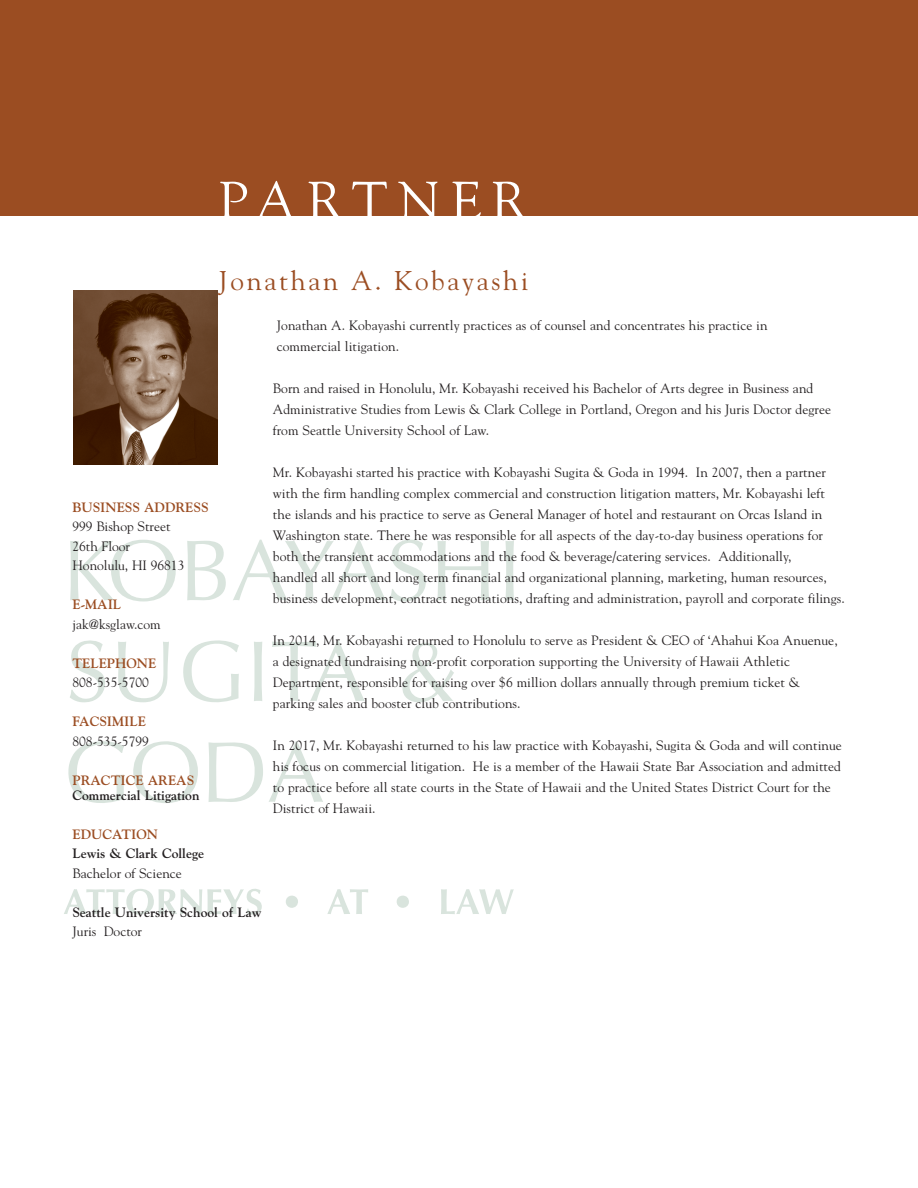
<style>
.page{position:relative;width:918px;height:1188px;background:#fff}
.page>*{position:absolute;margin:0;border:0;box-sizing:border-box;transform-origin:0 0}
.t1{font:54px "Goudy";letter-spacing:.2em;color:#fff}
.t2{font:27px "Goudy";letter-spacing:.1em;color:#9b4d22}
.t3{font:13.5px/21px "Goudy";letter-spacing:.005em;color:#231f20}
.t4{font:700 13.5px "Goudy";color:#231f20}
.t5{font:700 13.5px "Goudy";color:#9b4d22}
</style>
<div class="page">
<svg style="left:187px;top:541px;width:39px;height:60px"></svg>
<svg style="left:233px;top:539px;width:193px;height:63px"></svg>
<svg style="left:437px;top:541px;width:52px;height:59px"></svg>
<svg style="left:505px;top:541px;width:9px;height:59px"></svg>
<svg style="left:70px;top:540px;width:106px;height:61px"></svg>
<svg style="left:70px;top:640px;width:35px;height:63px"></svg>
<svg style="left:183px;top:640px;width:56px;height:62px"></svg>
<svg style="left:272px;top:640px;width:93px;height:61px"></svg>
<svg style="left:118px;top:642px;width:51px;height:60px"></svg>
<svg style="left:254px;top:642px;width:8px;height:59px"></svg>
<svg style="left:402px;top:643px;width:52px;height:60px"></svg>
<svg style="left:68px;top:741px;width:56px;height:62px"></svg>
<svg style="left:133px;top:741px;width:65px;height:62px"></svg>
<svg style="left:269px;top:741px;width:54px;height:61px"></svg>
<svg style="left:209px;top:742px;width:54px;height:60px"></svg>
<svg style="left:64px;top:889px;width:198px;height:26px"></svg>
<svg style="left:327px;top:889px;width:41px;height:25px"></svg>
<svg style="left:441px;top:889px;width:73px;height:25px"></svg>
<svg style="left:286px;top:895px;width:12px;height:13px"></svg>
<svg style="left:396px;top:895px;width:13px;height:13px"></svg>
<div style="left:0;top:0;width:918px;height:216px;background:#9b4d22"></div>
<img style="left:74px;top:290px;width:143px;height:174px">
<h1 class="t1" style="left:218px;top:167px;width:311px">PARTNER</h1>
<h2 class="t2" style="left:219px;top:264px;width:311px">Jonathan A. Kobayashi</h2>
<p class="t3" style="left:277px;top:315px;width:492px">Jonathan A. Kobayashi currently practices as of counsel and concentrates his practice in commercial litigation.</p>
<p class="t3" style="left:273px;top:378px;width:560px">Born and raised in Honolulu, Mr. Kobayashi received his Bachelor of Arts degree in Business and<br>Administrative Studies from Lewis &amp; Clark College in Portland, Oregon and his Juris Doctor degree from Seattle University School of Law.</p>
<p class="t3" style="left:273px;top:462px;width:573px">Mr. Kobayashi started his practice with Kobayashi Sugita &amp; Goda in 1994. In 2007, then a partner with the firm handling complex commercial and construction litigation matters, Mr. Kobayashi left the islands and his practice to serve as General Manager of hotel and restaurant on Orcas Island in Washington state. There he was responsible for all aspects of the day-to-day business operations for both the transient accommodations and the food &amp; beverage/catering services. Additionally,<br>handled all short and long term financial and organizational planning, marketing, human resources, business development, contract negotiations, drafting and administration, payroll and corporate filings.</p>
<p class="t3" style="left:273px;top:630px;width:566px">In 2014, Mr. Kobayashi returned to Honolulu to serve as President &amp; CEO of ‘Ahahui Koa Anuenue, a designated fundraising non-profit corporation supporting the University of Hawaii Athletic Department, responsible for raising over $6 million dollars annually through premium ticket &amp; parking sales and booster club contributions.</p>
<p class="t3" style="left:273px;top:735px;width:570px">In 2017, Mr. Kobayashi returned to his law practice with Kobayashi, Sugita &amp; Goda and will continue his focus on commercial litigation. He is a member of the Hawaii State Bar Association and admitted to practice before all state courts in the State of Hawaii and the United States District Court for the District of Hawaii.</p>
<p class="t5" style="left:72px;top:499px;width:138px">BUSINESS ADDRESS</p>
<p class="t3" style="left:72px;top:516px;width:114px;line-height:19.5px">999 Bishop Street<br>26th Floor<br>Honolulu, HI 96813</p>
<p class="t5" style="left:72px;top:597px;width:50px">E-MAIL</p>
<p class="t3" style="left:72px;top:613px;width:90px">jak@ksglaw.com</p>
<p class="t5" style="left:72px;top:655px;width:85px">TELEPHONE</p>
<p class="t3" style="left:72px;top:672px;width:78px">808-535-5700</p>
<p class="t5" style="left:72px;top:713px;width:75px">FACSIMILE</p>
<p class="t3" style="left:72px;top:730px;width:78px">808-535-5799</p>
<p class="t5" style="left:72px;top:772px;width:123px">PRACTICE AREAS</p>
<p class="t4" style="left:72px;top:787px;width:129px">Commercial Litigation</p>
<p class="t5" style="left:72px;top:826px;width:87px">EDUCATION</p>
<p class="t4" style="left:72px;top:845px;width:133px">Lewis &amp; Clark College</p>
<p class="t3" style="left:72px;top:862px;width:111px">Bachelor of Science</p>
<p class="t4" style="left:72px;top:904px;width:190px">Seattle University School of Law</p>
<p class="t3" style="left:72px;top:921px;width:71px">Juris Doctor</p>
</div>
